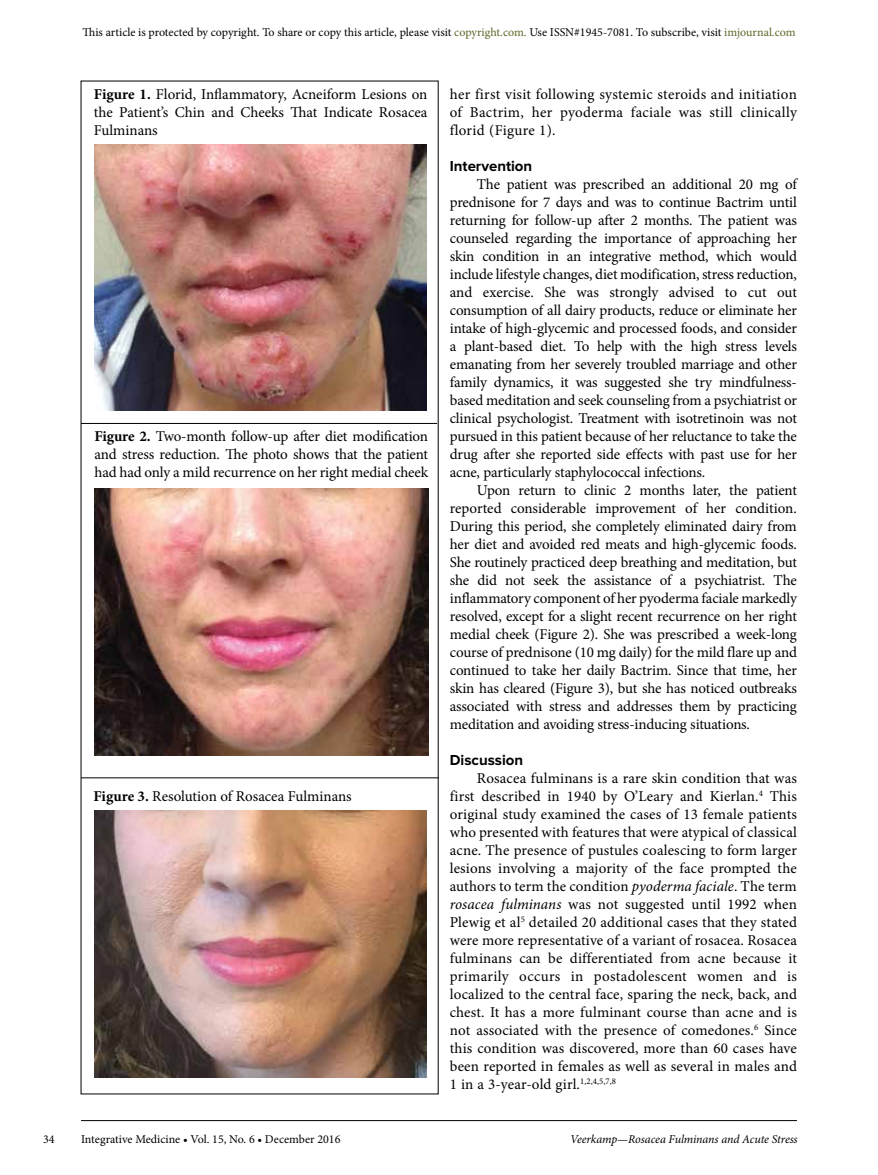
<style>
.page{position:relative;width:878px;height:1175px;background:#fff}
.page>*{position:absolute;margin:0;border:0;box-sizing:border-box;transform-origin:0 0}
.t1{font:15px/18px "Minion Pro";letter-spacing:-.005em;color:#000;text-align:justify}
.t2{font:700 15px "Proxima Nova";color:#000}
.t3{font:12px "Minion Pro";color:#000}
.t4{font:italic 12px "Minion Pro";letter-spacing:-.01em;color:#000}
.s1{color:#596827}
.s2{font-weight:700}
.s3{font-style:italic}
</style>
<div class="page">
<hr style="left:81px;top:1120px;width:715px;height:1px;background:#000">
<img style="left:95px;top:144px;width:332px;height:266px">
<img style="left:94px;top:811px;width:333px;height:266px">
<img style="left:95px;top:489px;width:333px;height:266px">
<hr style="left:81px;top:423px;width:356px;height:1px;background:#000">
<hr style="left:81px;top:777px;width:358px;height:1px;background:#000">
<p class="t3" style="left:82px;top:24px;width:714px">This article is protected by copyright. To share or copy this article, please visit <span class="s1">copyright.com.</span> Use ISSN#1945-7081. To subscribe, visit <span class="s1">imjournal.com</span></p>
<p class="t1" style="left:94px;top:85px;width:335px"><span class="s2">Figure 1.</span> Florid, Inflammatory, Acneiform Lesions on the Patient’s Chin and Cheeks That Indicate Rosacea Fulminans</p>
<p class="t1" style="left:94px;top:427px;width:335px"><span class="s2">Figure 2.</span> Two-month follow-up after diet modification and stress reduction. The photo shows that the patient had had only a mild recurrence on her right medial cheek</p>
<p class="t1" style="left:93px;top:787px;width:260px"><span class="s2">Figure 3.</span> Resolution of Rosacea Fulminans</p>
<p class="t1" style="left:450px;top:85px;width:348px">her first visit following systemic steroids and initiation of Bactrim, her pyoderma faciale was still clinically florid (Figure 1).</p>
<p class="t2" style="left:450px;top:157px;width:84px">Intervention</p>
<p class="t1" style="left:450px;top:175px;width:349px;text-indent:27px">The patient was prescribed an additional 20 mg of prednisone for 7 days and was to continue Bactrim until returning for follow-up after 2 months. The patient was counseled regarding the importance of approaching her skin condition in an integrative method, which would include lifestyle changes, diet modification, stress reduction, and exercise. She was strongly advised to cut out consumption of all dairy products, reduce or eliminate her intake of high-glycemic and processed foods, and consider a plant-based diet. To help with the high stress levels emanating from her severely troubled marriage and other family dynamics, it was suggested she try mindfulness&shy;based meditation and seek counseling from a psychiatrist or clinical psychologist. Treatment with isotretinoin was not pursued in this patient because of her reluctance to take the drug after she reported side effects with past use for her acne, particularly staphylococcal infections.</p>
<p class="t1" style="left:450px;top:481px;width:348px;text-indent:27px">Upon return to clinic 2 months later, the patient reported considerable improvement of her condition.<br>During this period, she completely eliminated dairy from her diet and avoided red meats and high-glycemic foods.<br>She routinely practiced deep breathing and meditation, but she did not seek the assistance of a psychiatrist. The inflammatory component of her pyoderma faciale markedly resolved, except for a slight recent recurrence on her right medial cheek (Figure 2). She was prescribed a week-long course of prednisone (10 mg daily) for the mild flare up and continued to take her daily Bactrim. Since that time, her skin has cleared (Figure 3), but she has noticed outbreaks associated with stress and addresses them by practicing meditation and avoiding stress-inducing situations.</p>
<p class="t2" style="left:450px;top:751px;width:75px">Discussion</p>
<p class="t1" style="left:450px;top:769px;width:349px;text-indent:27px">Rosacea fulminans is a rare skin condition that was first described in 1940 by O’Leary and Kierlan.<sup>4</sup> This original study examined the cases of 13 female patients who presented with features that were atypical of classical acne. The presence of pustules coalescing to form larger lesions involving a majority of the face prompted the authors to term the condition <span class="s3">pyoderma faciale</span>. The term <span class="s3">rosacea fulminans</span> was not suggested until 1992 when Plewig et al<sup>5</sup> detailed 20 additional cases that they stated were more representative of a variant of rosacea. Rosacea fulminans can be differentiated from acne because it primarily occurs in postadolescent women and is localized to the central face, sparing the neck, back, and chest. It has a more fulminant course than acne and is not associated with the presence of comedones.<sup>6</sup> Since this condition was discovered, more than 60 cases have been reported in females as well as several in males and 1 in a 3-year-old girl.<sup>1,2,4,5,7,8</sup></p>
<p class="t3" style="left:43px;top:1131px;width:13px">34</p>
<p class="t3" style="left:81px;top:1131px;width:261px">Integrative Medicine • Vol. 15, No. 6 • December 2016</p>
<p class="t4" style="left:570px;top:1131px;width:229px">Veerkamp—Rosacea Fulminans and Acute Stress</p>
</div>
